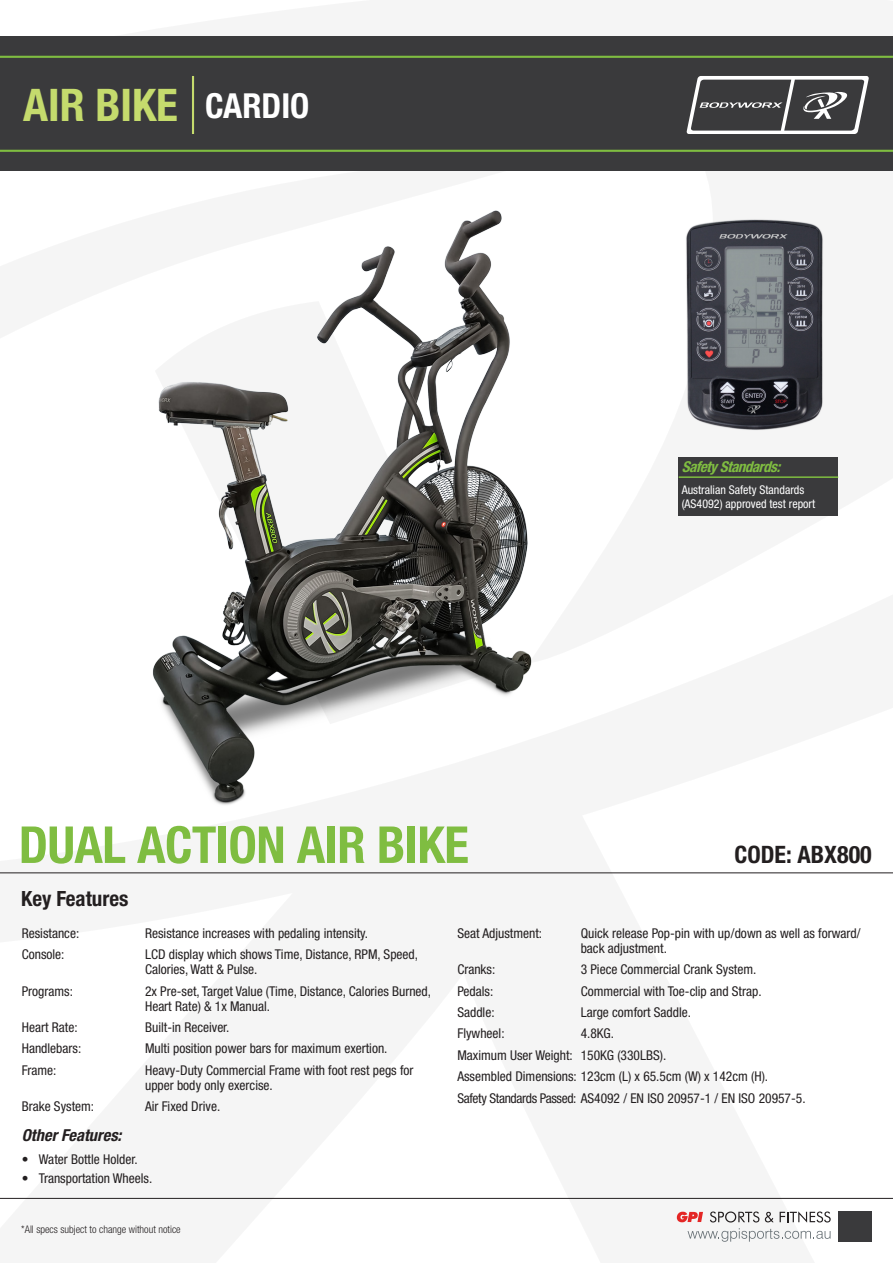
<style>
.page{position:relative;width:893px;height:1263px;background:#fff}
.page>*{position:absolute;margin:0;border:0;box-sizing:border-box;transform-origin:0 0}
.Promo_Series{font:700 condensed 51px "Helvetica Neue LT Pro";letter-spacing:-.01em;color:#7fbd41}
.Title_Series{font:700 condensed 45px "Helvetica Neue LT Pro";color:#c5db6d}
.Cardio{font:700 condensed 34.5px "Helvetica Neue LT Pro";color:#fff}
.t1{font:700 condensed 24px "Helvetica Neue LT Pro";color:#231f20}
.Key_Features{font:700 condensed 21px "Helvetica Neue LT Pro";color:#231f20}
.Other_Features_1_pro{font:italic 700 condensed 16.5px "Helvetica Neue LT Pro";color:#231f20}
.box_-_product_title{font:italic 700 condensed 15px "Helvetica Neue LT Pro";color:#7fbd41}
.Body_Text{font:condensed 13.5px/15px "Helvetica Neue LT Pro";color:#231f20}
.box_-_body{font:condensed 12px/13.5px "Helvetica Neue LT Pro";color:#fff}
.Notice{font:300 condensed 10.5px "Helvetica Neue LT Pro";color:#231f20}
</style>
<div class="page">
<svg style="left:710px;top:1211px;width:49px;height:11px"></svg>
<svg style="left:765px;top:1212px;width:9px;height:10px"></svg>
<svg style="left:780px;top:1211px;width:51px;height:11px"></svg>
<svg style="left:677px;top:1212px;width:26px;height:10px"></svg>
<svg style="left:687px;top:1228px;width:143px;height:14px"></svg>
<div style="left:839px;top:1211px;width:33px;height:31px;background:#3a3a3c"></div>
<hr style="left:0;top:872px;width:893px;height:1px;background:#231f20">
<hr style="left:0;top:1198px;width:893px;height:1px;background:#231f20">
<div style="left:0;top:36px;width:893px;height:135px;background:#3a3a3c"></div>
<hr style="left:0;top:56px;width:893px;height:2px;background:#7fbd41">
<hr style="left:0;top:150px;width:893px;height:2px;background:#7fbd41">
<svg style="left:686px;top:76px;width:183px;height:58px"></svg>
<img style="left:153px;top:210px;width:379px;height:595px">
<hr style="left:192px;top:76px;width:2px;height:58px;background:#c5db6d">
<img style="left:686px;top:218px;width:138px;height:213px">
<div style="left:679px;top:458px;width:159px;height:58px;background:#3a3a3c"></div>
<hr style="left:679px;top:476px;width:159px;height:2px;background:#7fbd41">
<p class="Title_Series" style="left:23px;top:78px;width:156px">AIR BIKE</p>
<p class="Cardio" style="left:205px;top:85px;width:106px">CARDIO</p>
<p class="Promo_Series" style="left:19px;top:814px;width:452px">DUAL ACTION AIR BIKE</p>
<p class="box_-_product_title" style="left:682px;top:458px;width:105px">SafetyStandards:</p>
<p class="box_-_body" style="left:682px;top:483px;width:135px">Australian Safety Standards (AS4092) approved test report</p>
<p class="t1" style="left:734px;top:839px;width:139px">CODE: ABX800</p>
<p class="Key_Features" style="left:21px;top:886px;width:109px">Key Features</p>
<p class="Body_Text" style="left:22px;top:925px;width:59px">Resistance:</p>
<p class="Body_Text" style="left:145px;top:925px;width:225px">Resistance increases with pedaling intensity.</p>
<p class="Body_Text" style="left:22px;top:947px;width:44px">Console:</p>
<p class="Body_Text" style="left:145px;top:947px;width:274px">LCD display which shows Time, Distance, RPM, Speed,<br>Calories, Watt &amp; Pulse.</p>
<p class="Body_Text" style="left:22px;top:983px;width:53px">Programs:</p>
<p class="Body_Text" style="left:145px;top:983px;width:288px">2x Pre-set, Target Value (Time, Distance, Calories Burned,<br>Heart Rate) &amp; 1x Manual.</p>
<p class="Body_Text" style="left:22px;top:1020px;width:57px">Heart Rate:</p>
<p class="Body_Text" style="left:145px;top:1020px;width:86px">Built-in Receiver.</p>
<p class="Body_Text" style="left:22px;top:1041px;width:61px">Handlebars:</p>
<p class="Body_Text" style="left:145px;top:1041px;width:244px">Multi position power bars for maximum exertion.</p>
<p class="Body_Text" style="left:22px;top:1062px;width:36px">Frame:</p>
<p class="Body_Text" style="left:145px;top:1062px;width:270px">Heavy-Duty Commercial Frame with foot rest pegs for upper body only exercise.</p>
<p class="Body_Text" style="left:22px;top:1099px;width:74px">Brake System:</p>
<p class="Body_Text" style="left:145px;top:1099px;width:77px">Air Fixed Drive.</p>
<p class="Other_Features_1_pro" style="left:22px;top:1125px;width:101px">Other Features:</p>
<p class="Body_Text" style="left:22px;top:1152px;width:117px">• Water Bottle Holder.</p>
<p class="Body_Text" style="left:22px;top:1171px;width:132px">• Transportation Wheels.</p>
<p class="Notice" style="left:21px;top:1223px;width:161px">*All specs subject to change without notice</p>
<p class="Body_Text" style="left:457px;top:925px;width:86px">Seat Adjustment:</p>
<p class="Body_Text" style="left:581px;top:925px;width:281px">Quick release Pop-pin with up/down as well as forward/ back adjustment.</p>
<p class="Body_Text" style="left:457px;top:962px;width:39px">Cranks:</p>
<p class="Body_Text" style="left:581px;top:962px;width:177px">3 Piece Commercial Crank System.</p>
<p class="Body_Text" style="left:457px;top:983px;width:37px">Pedals:</p>
<p class="Body_Text" style="left:581px;top:983px;width:183px">Commercial with Toe-clip and Strap.</p>
<p class="Body_Text" style="left:457px;top:1005px;width:39px">Saddle:</p>
<p class="Body_Text" style="left:581px;top:1005px;width:112px">Large comfort Saddle.</p>
<p class="Body_Text" style="left:457px;top:1026px;width:49px">Flywheel:</p>
<p class="Body_Text" style="left:581px;top:1026px;width:35px">4.8KG.</p>
<p class="Body_Text" style="left:457px;top:1047px;width:210px">Maximum User Weight: 150KG (330LBS).</p>
<p class="Body_Text" style="left:457px;top:1069px;width:312px">Assembled Dimensions: 123cm (L) x 65.5cm (W) x 142cm (H).</p>
<p class="Body_Text" style="left:457px;top:1090px;width:350px">Safety Standards Passed: AS4092 / EN ISO 20957-1 / EN ISO 20957-5.</p>
</div>
